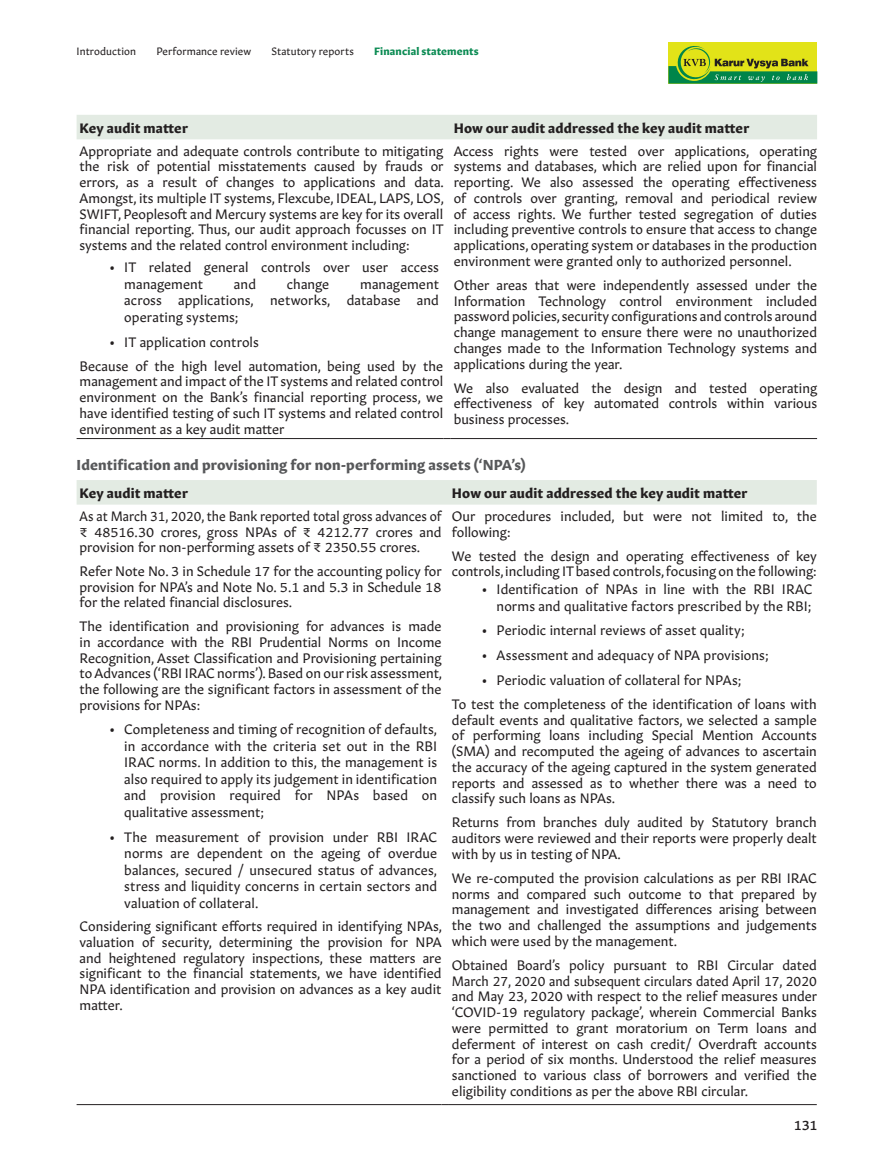
<style>
.page{position:relative;width:894px;height:1161px;background:#fff}
.page>*{position:absolute;margin:0;border:0;box-sizing:border-box;transform-origin:0 0}
.Body_Head_02{font:700 14.25px "Gitan Latn";letter-spacing:.01em;color:#57585a}
.Table_Copy{font:13.5px/15.8px "Gitan Latn";color:#231f20;text-align:justify}
.Table_Copy-2{font:13.5px/15.8px "Gitan Latn";color:#231f20;text-align:justify;scale:.95 1}
.Particulars{font:700 13.5px "Gitan Latn";letter-spacing:.01em;color:#231f20}
.t1{font:13.5px "Gitan Latn Me";color:#231f20}
.t2{font:10.5px "Gitan Latn";letter-spacing:.005em;color:#231f20}
.t3{font:700 10.5px "Gitan Latn";letter-spacing:.01em;color:#0b8b53}
</style>
<div class="page">
<div style="left:668px;top:43px;width:149px;height:41px;background:#e2e318"></div>
<svg style="left:668px;top:46px;width:149px;height:38px"></svg>
<div style="left:77px;top:115px;width:739px;height:24px;background:#e3ebe3"></div>
<hr style="left:77px;top:438px;width:366px;height:1px;background:#231f20">
<hr style="left:450px;top:438px;width:366px;height:1px;background:#231f20">
<div style="left:77px;top:480px;width:739px;height:25px;background:#e3ebe3"></div>
<hr style="left:449px;top:1104px;width:367px;height:1px;background:#231f20">
<hr style="left:77px;top:1104px;width:364px;height:1px;background:#231f20">
<p class="t2" style="left:77px;top:43px;width:61px">Introduction</p>
<p class="t2" style="left:156px;top:43px;width:96px">Performance review</p>
<p class="t2" style="left:271px;top:43px;width:84px">Statutory reports</p>
<p class="t3" style="left:374px;top:42px;width:106px">Financial statements</p>
<p class="Particulars" style="left:80px;top:116px;width:110px">Key audit matter</p>
<p class="Particulars" style="left:453px;top:116px;width:297px">How our audit addressed the key audit matter</p>
<p class="Table_Copy" style="left:80px;top:142px;width:366px">Appropriate and adequate controls contribute to mitigating the risk of potential misstatements caused by frauds or errors, as a result of changes to applications and data.<br>Amongst, its multiple IT systems, Flexcube, IDEAL, LAPS, LOS, SWIFT, Peoplesoft and Mercury systems are key for its overall financial reporting. Thus, our audit approach focusses on IT systems and the related control environment including:</p>
<p class="Table_Copy" style="left:124px;top:258px;width:316px;line-height:16.5px;text-indent:-15px">• IT related general controls over user access management</p>
<p class="Table_Copy" style="left:453px;top:142px;width:365px">Access rights were tested over applications, operating systems and databases, which are relied upon for financial reporting. We also assessed the operating effectiveness of controls over granting, removal and periodical review of access rights. We further tested segregation of duties including preventive controls to ensure that access to change applications, operating system or databases in the production environment were granted only to authorized personnel.</p>
<p class="Table_Copy" style="left:453px;top:276px;width:365px">Other areas that were independently assessed under the Information Technology control environment included password policies, security configurations and controls around change management to ensure there were no unauthorized changes made to the Information Technology systems and applications during the year.</p>
<p class="Table_Copy" style="left:453px;top:379px;width:365px">We also evaluated the design and tested operating effectiveness of key automated controls within various business processes.</p>
<p class="Body_Head_02" style="left:77px;top:452px;width:450px">Identification and provisioning for non-performing assets (‘NPA’s)</p>
<p class="Particulars" style="left:80px;top:482px;width:110px">Key audit matter</p>
<p class="Particulars" style="left:452px;top:482px;width:297px">How our audit addressed the key audit matter</p>
<p class="Table_Copy-2" style="left:80px;top:507px;width:382px">As at March 31, 2020, the Bank reported total gross advances of ₹ 48516.30 crores, gross NPAs of ₹ 4212.77 crores and provision for non-performing assets of ₹ 2350.55 crores.</p>
<p class="Table_Copy" style="left:80px;top:562px;width:363px">Refer Note No. 3 in Schedule 17 for the accounting policy for provision for NPA’s and Note No. 5.1 and 5.3 in Schedule 18 for the related financial disclosures.</p>
<p class="Table_Copy" style="left:80px;top:617px;width:364px">The identification and provisioning for advances is made in accordance with the RBI Prudential Norms on Income Recognition, Asset Classification and Provisioning pertaining to Advances (‘RBI IRAC norms’). Based on our risk assessment, the following are the significant factors in assessment of the provisions for NPAs:</p>
<p class="Table_Copy" style="left:124px;top:720px;width:314px;line-height:16.5px;text-indent:-15px">• Completeness and timing of recognition of defaults, in accordance with the criteria set out in the RBI IRAC norms. In addition to this, the management is also required to apply its judgement in identification and provision required for NPAs based on qualitative assessment;</p>
<p class="Table_Copy" style="left:124px;top:827px;width:314px;line-height:16.5px;text-indent:-15px">• The measurement of provision under RBI IRAC norms are dependent on the ageing of overdue balances, secured / unsecured status of advances, stress and liquidity concerns in certain sectors and valuation of collateral.</p>
<p class="Table_Copy" style="left:80px;top:917px;width:364px">Considering significant efforts required in identifying NPAs, valuation of security, determining the provision for NPA and heightened regulatory inspections, these matters are significant to the financial statements, we have identified NPA identification and provision on advances as a key audit matter.</p>
<p class="Table_Copy" style="left:234px;top:275px;width:24px">and</p>
<p class="Table_Copy" style="left:287px;top:275px;width:44px">change</p>
<p class="Table_Copy" style="left:124px;top:275px;width:316px;line-height:16.5px;text-indent:236px">management across applications, networks, database and operating systems;</p>
<p class="Table_Copy" style="left:109px;top:333px;width:151px">• IT application controls</p>
<p class="Table_Copy" style="left:80px;top:357px;width:365px">Because of the high level automation, being used by the management and impact of the IT systems and related control environment on the Bank’s financial reporting process, we have identified testing of such IT systems and related control environment as a key audit matter</p>
<p class="Table_Copy" style="left:452px;top:507px;width:366px">Our procedures included, but were not limited to, the following:</p>
<p class="Table_Copy" style="left:452px;top:547px;width:366px">We tested the design and operating effectiveness of key controls, including IT based controls, focusing on the following:</p>
<p class="Table_Copy" style="left:481px;top:580px;width:332px;line-height:16.5px;text-align:right">• Identification of NPAs in line with the RBI IRAC norms and qualitative factors prescribed by the RBI;</p>
<p class="Table_Copy" style="left:481px;top:621px;width:264px">• Periodic internal reviews of asset quality;</p>
<p class="Table_Copy" style="left:481px;top:646px;width:288px">• Assessment and adequacy of NPA provisions;</p>
<p class="Table_Copy" style="left:481px;top:671px;width:261px">• Periodic valuation of collateral for NPAs;</p>
<p class="Table_Copy" style="left:452px;top:695px;width:366px">To test the completeness of the identification of loans with default events and qualitative factors, we selected a sample of performing loans including Special Mention Accounts (SMA) and recomputed the ageing of advances to ascertain the accuracy of the ageing captured in the system generated reports and assessed as to whether there was a need to classify such loans as NPAs.</p>
<p class="Table_Copy" style="left:452px;top:813px;width:366px">Returns from branches duly audited by Statutory branch auditors were reviewed and their reports were properly dealt with by us in testing of NPA.</p>
<p class="Table_Copy" style="left:452px;top:869px;width:366px">We re-computed the provision calculations as per RBI IRAC norms and compared such outcome to that prepared by management and investigated differences arising between the two and challenged the assumptions and judgements which were used by the management.</p>
<p class="Table_Copy" style="left:452px;top:956px;width:366px">Obtained Board’s policy pursuant to RBI Circular dated March 27, 2020 and subsequent circulars dated April 17, 2020 and May 23, 2020 with respect to the relief measures under ‘COVID-19 regulatory package’, wherein Commercial Banks were permitted to grant moratorium on Term loans and deferment of interest on cash credit/ Overdraft accounts for a period of six months. Understood the relief measures sanctioned to various class of borrowers and verified the eligibility conditions as per the above RBI circular.</p>
<p class="t1" style="left:793px;top:1113px;width:25px">131</p>
</div>
